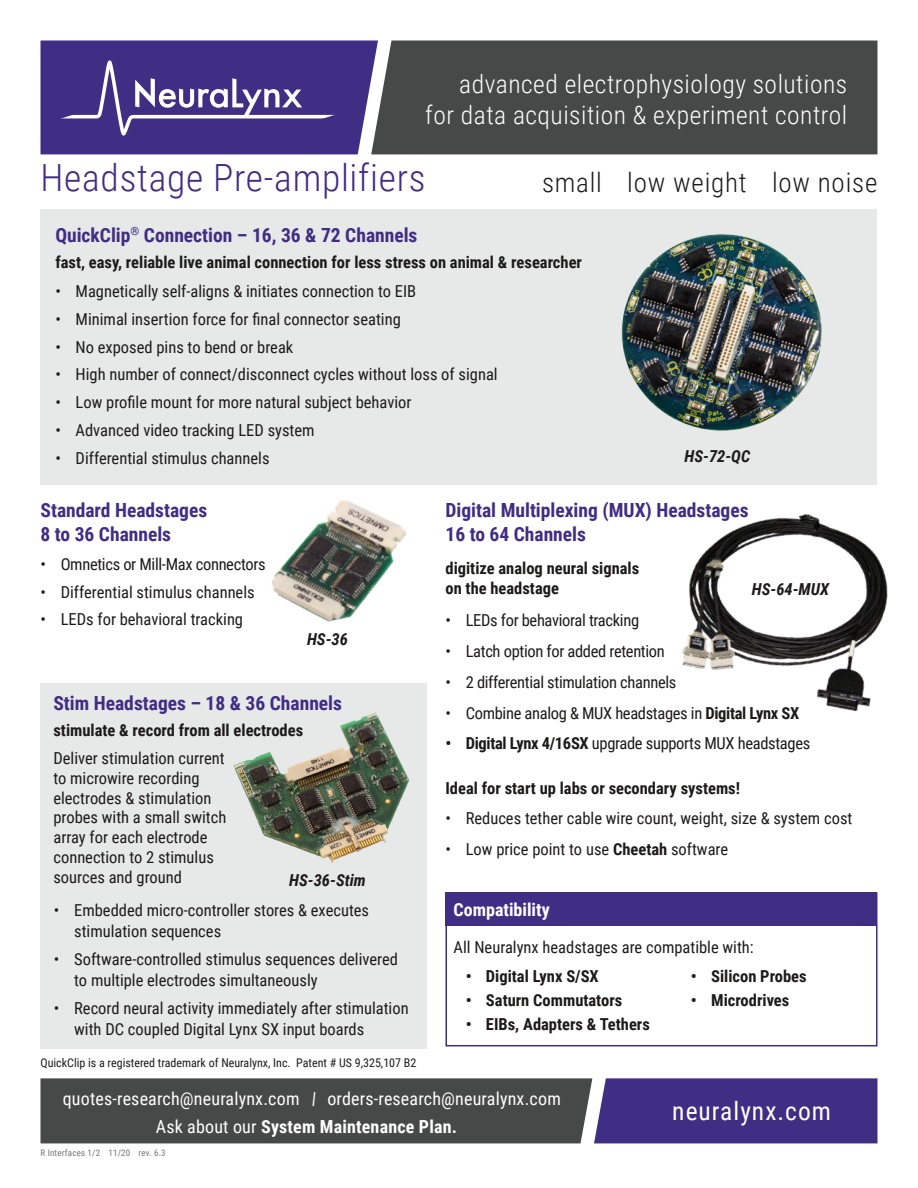
<style>
.page{position:relative;width:918px;height:1188px;background:#fff}
.page>*{position:absolute;margin:0;border:0;box-sizing:border-box;transform-origin:0 0}
.t1{font:300 37.5px "Roboto Condensed";letter-spacing:.02em;color:#402d84}
.t2{font:300 27px "Roboto Condensed";letter-spacing:.03em;color:#1c1b1a}
.t3{font:300 25.5px/30.6px "Roboto Condensed";letter-spacing:.02em;color:#fff;text-align:right}
.t4{font:25.5px "Roboto Condensed";letter-spacing:.04em;color:#fff}
.t5{font:700 19.5px/24px "Roboto Condensed";color:#402d84}
.t6{font:18px/28px "Roboto Condensed";letter-spacing:.01em;color:#fff}
.t7{font:700 18px "Roboto Condensed";color:#fff}
.t8{font:16.5px/19.8px "Roboto Condensed";color:#1c1b1a}
.t9{font:700 16.5px/19.8px "Roboto Condensed";color:#1c1b1a}
.t10{font:16.5px "Roboto Condensed";letter-spacing:-.02em;color:#1c1b1a}
.t11{font:italic 700 16.5px "Roboto Condensed";color:#1c1b1a}
.t12{font:12px "Roboto Condensed";color:#1c1b1a}
.t13{font:9px "Roboto Condensed";letter-spacing:.02em;color:#747676}
.s1{font-weight:700}
.s2{font-style:italic}
</style>
<div class="page">
<div style="left:40px;top:209px;width:838px;height:276px;background:#e7e8e8"></div>
<div style="left:40px;top:684px;width:387px;height:365px;background:#e7e8e8"></div>
<div style="left:446px;top:892px;width:432px;height:154px;background:#fff;border:2px solid #402d84"></div>
<div style="left:446px;top:892px;width:432px;height:34px;background:#402d84"></div>
<svg style="left:40px;top:40px;width:331px;height:114px;background:#52418f"></svg>
<div style="left:371px;top:40px;width:507px;height:114px;background:#474848"></div>
<svg style="left:40px;top:1078px;width:838px;height:65px;background:#48435f"></svg>
<img style="left:621px;top:234px;width:201px;height:197px">
<img style="left:272px;top:500px;width:134px;height:122px">
<img style="left:682px;top:466px;width:206px;height:246px">
<img style="left:233px;top:712px;width:177px;height:151px">
<h3 class="t3" style="left:425px;top:68px;width:424px">advanced electrophysiology solutions for data acquisition &amp; experiment control</h3>
<h1 class="t1" style="left:40px;top:152px;width:387px">Headstage Pre-amplifiers</h1>
<h2 class="t2" style="left:542px;top:163px;width:337px">small low weight low noise</h2>
<p class="t5" style="left:55px;top:222px;width:364px">QuickClip<sup>®</sup> Connection – 16, 36 &amp; 72 Channels</p>
<p class="t9" style="left:55px;top:252px;width:528px">fast, easy, reliable live animal connection for less stress on animal &amp; researcher</p>
<p class="t8" style="left:55px;top:281px;width:362px">• Magnetically self-aligns &amp; initiates connection to EIB</p>
<p class="t8" style="left:55px;top:309px;width:347px">• Minimal insertion force for final connector seating</p>
<p class="t8" style="left:55px;top:336px;width:240px">• No exposed pins to bend or break</p>
<p class="t8" style="left:55px;top:364px;width:444px">• High number of connect/disconnect cycles without loss of signal</p>
<p class="t8" style="left:55px;top:392px;width:358px">• Low profile mount for more natural subject behavior</p>
<p class="t8" style="left:55px;top:420px;width:261px">• Advanced video tracking LED system</p>
<p class="t8" style="left:55px;top:447px;width:216px">• Differential stimulus channels</p>
<p class="t11" style="left:685px;top:445px;width:67px">HS-72-QC</p>
<p class="t5" style="left:446px;top:497px;width:305px">Digital Multiplexing (MUX) Headstages<br>16 to 64 Channels</p>
<p class="t9" style="left:446px;top:558px;width:195px">digitize analog neural signals on the headstage</p>
<p class="t5" style="left:40px;top:497px;width:168px">Standard Headstages<br>8 to 36 Channels</p>
<p class="t10" style="left:40px;top:552px;width:227px">• Omnetics or Mill-Max connectors</p>
<p class="t8" style="left:40px;top:581px;width:216px">• Differential stimulus channels</p>
<p class="t8" style="left:40px;top:609px;width:204px">• LEDs for behavioral tracking</p>
<p class="t10" style="left:445px;top:609px;width:195px">• LEDs for behavioral tracking</p>
<p class="t10" style="left:445px;top:640px;width:221px">• Latch option for added retention</p>
<p class="t10" style="left:445px;top:671px;width:232px">• 2 differential stimulation channels</p>
<p class="t10" style="left:445px;top:701px;width:355px">• Combine analog &amp; MUX headstages in <span class="s1">Digital Lynx SX</span></p>
<p class="t10" style="left:445px;top:732px;width:366px"><span class="s1">• Digital Lynx 4/16SX</span> upgrade supports MUX headstages</p>
<p class="t11" style="left:752px;top:578px;width:79px">HS-64-MUX</p>
<p class="t11" style="left:307px;top:627px;width:42px">HS-36</p>
<p class="t5" style="left:53px;top:690px;width:290px">Stim Headstages – 18 &amp; 36 Channels</p>
<p class="t9" style="left:53px;top:720px;width:251px">stimulate &amp; record from all electrodes</p>
<p class="t8" style="left:53px;top:748px;width:174px">Deliver stimulation current to microwire recording electrodes &amp; stimulation probes with a small switch array for each electrode connection to 2 stimulus sources and ground</p>
<p class="t9" style="left:446px;top:778px;width:296px">Ideal for start up labs or secondary systems!</p>
<p class="t8" style="left:445px;top:807px;width:408px">• Reduces tether cable wire count, weight, size &amp; system cost</p>
<p class="t8" style="left:445px;top:838px;width:284px">• Low price point to use <span class="s1">Cheetah</span> software</p>
<p class="t11" style="left:289px;top:869px;width:78px">HS-36-Stim</p>
<p class="t8" style="left:74px;top:899px;width:296px;line-height:21px;text-indent:-20px">• Embedded micro-controller stores &amp; executes stimulation sequences</p>
<p class="t8" style="left:74px;top:948px;width:325px;line-height:21px;text-indent:-20px">• Software-controlled stimulus sequences delivered to multiple electrodes simultaneously</p>
<p class="t8" style="left:74px;top:997px;width:336px;line-height:21px;text-indent:-20px">• Record neural activity immediately after stimulation with DC coupled Digital Lynx SX input boards</p>
<p class="t12" style="left:40px;top:1055px;width:377px">QuickClip is a registered trademark of Neuralynx, Inc. Patent # US 9,325,107 B2</p>
<p class="t7" style="left:454px;top:897px;width:98px">Compatibility</p>
<p class="t8" style="left:454px;top:937px;width:302px">All Neuralynx headstages are compatible with:</p>
<p class="t9" style="left:466px;top:966px;width:135px">• Digital Lynx S/SX</p>
<p class="t9" style="left:466px;top:990px;width:158px">• Saturn Commutators</p>
<p class="t9" style="left:466px;top:1014px;width:186px">• EIBs, Adapters &amp; Tethers</p>
<p class="t9" style="left:691px;top:966px;width:117px">• Silicon Probes</p>
<p class="t9" style="left:691px;top:990px;width:100px">• Microdrives</p>
<p class="t6" style="left:156px;top:1083px;width:407px;text-indent:-93px">quotes-research@neuralynx.com <span class="s2">/</span> orders-research@neuralynx.com<br>Ask about our <span class="s1">System Maintenance Plan.</span></p>
<p class="t13" style="left:40px;top:1147px;width:127px">R Interfaces 1/2 11/20 rev. 6.3</p>
<h3 class="t4" style="left:672px;top:1093px;width:160px">neuralynx.com</h3>
</div>
